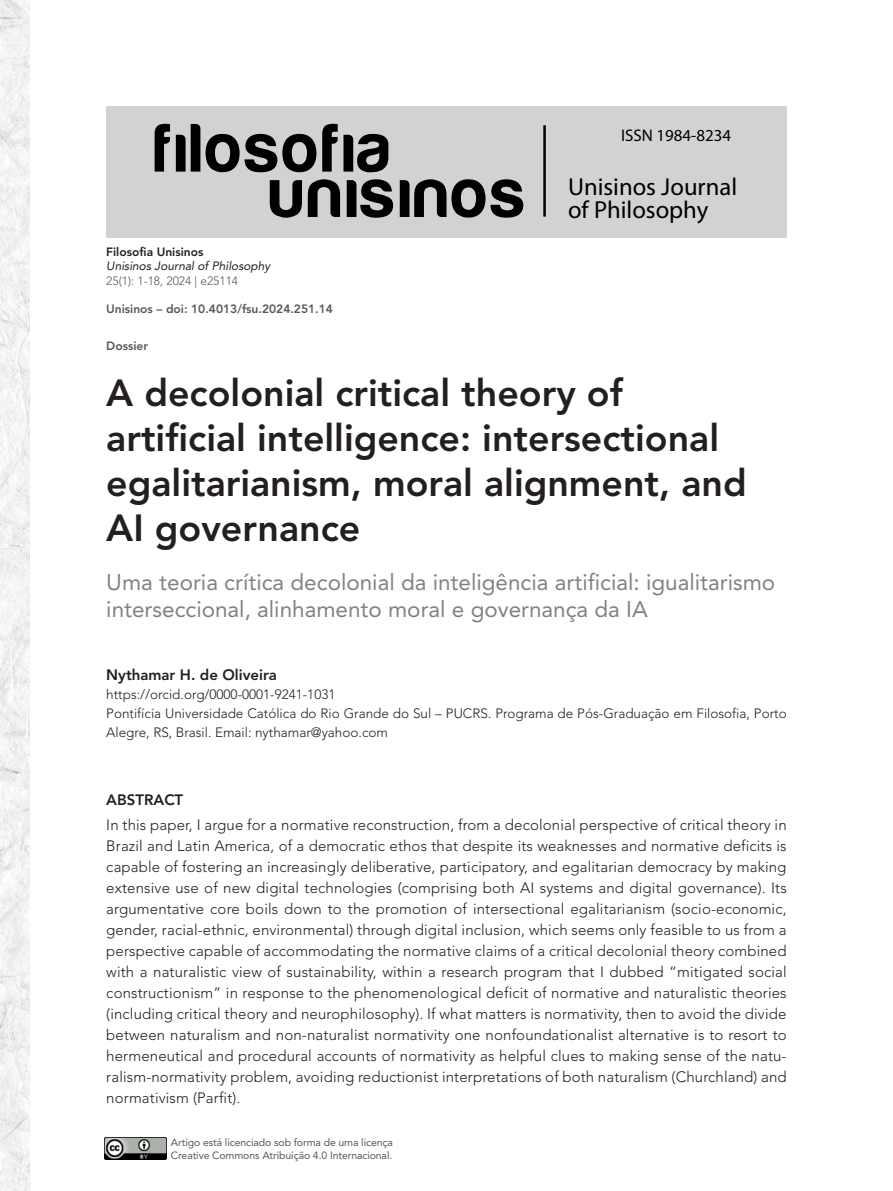
<style>
.page{position:relative;width:893px;height:1191px;background:#fff}
.page>*{position:absolute;margin:0;border:0;box-sizing:border-box;transform-origin:0 0}
.t1{font:800 37.5px/45px "Avenir LT Std";color:#231f20}
.t2{font:24.6px/22.2px "Myriad Pro";color:#000}
.t3{font:22.5px/27px "Avenir LT Std";color:#808285}
.t4{font:16.8px "Myriad Pro";color:#000}
.t5{font:300 15px/21px "Avenir LT Std";letter-spacing:.01em;color:#231f20;text-align:justify}
.t6{font:800 15px "Avenir LT Std";color:#231f20}
.t7{font:300 13.5px/18.8px "Avenir LT Std";color:#231f20}
.t8{font:800 12px "Avenir LT Std";color:#57585a}
.t9{font:italic 12px "Avenir LT Std";color:#231f20}
.t10{font:300 12px "Avenir LT Std";color:#57585a}
.t11{font:800 12px "Avenir LT Std";color:#231f20}
.t12{font:10.5px/12.6px "Avenir LT Std";letter-spacing:-.01em;color:#57585a}
</style>
<div class="page">
<img style="left:0;top:0;width:29px;height:1191px">
<img style="left:105px;top:1137px;width:62px;height:22px">
<div style="left:106px;top:106px;width:681px;height:132px;background:#d1d2d4"></div>
<svg style="left:155px;top:124px;width:15px;height:48px"></svg>
<svg style="left:176px;top:124px;width:24px;height:48px"></svg>
<svg style="left:206px;top:134px;width:110px;height:38px"></svg>
<svg style="left:322px;top:124px;width:66px;height:48px"></svg>
<svg style="left:270px;top:180px;width:32px;height:38px"></svg>
<svg style="left:308px;top:179px;width:32px;height:38px"></svg>
<svg style="left:347px;top:179px;width:46px;height:39px"></svg>
<svg style="left:400px;top:179px;width:123px;height:39px"></svg>
<hr style="left:543px;top:125px;width:3px;height:92px;background:#000">
<p class="t4" style="left:621px;top:125px;width:111px">ISSN 1984-8234</p>
<h2 class="t2" style="left:568px;top:176px;width:171px">Unisinos Journal of Philosophy</h2>
<p class="t11" style="left:106px;top:244px;width:99px">Filosofia Unisinos</p>
<p class="t9" style="left:106px;top:259px;width:166px">Unisinos Journal of Philosophy</p>
<p class="t10" style="left:106px;top:273px;width:133px">25(1): 1-18, 2024 | e25114</p>
<p class="t8" style="left:106px;top:302px;width:228px">Unisinos – doi: 10.4013/fsu.2024.251.14</p>
<p class="t8" style="left:106px;top:339px;width:43px">Dossier</p>
<h1 class="t1" style="left:106px;top:370px;width:642px">A decolonial critical theory of artificial intelligence: intersectional egalitarianism, moral alignment, and<br>AI governance</h1>
<h3 class="t3" style="left:106px;top:569px;width:670px">Uma teoria crítica decolonial da inteligência artificial: igualitarismo interseccional, alinhamento moral e governança da IA</h3>
<p class="t6" style="left:106px;top:665px;width:172px">Nythamar H. de Oliveira</p>
<p class="t7" style="left:106px;top:685px;width:682px">https://orcid.org/0000-0001-9241-1031<br>Pontifícia Universidade Católica do Rio Grande do Sul – PUCRS. Programa de Pós-Graduação em Filosofia, Porto<br>Alegre, RS, Brasil. Email: nythamar@yahoo.com</p>
<p class="t6" style="left:106px;top:790px;width:78px">ABSTRACT</p>
<p class="t5" style="left:106px;top:814px;width:682px">In this paper, I argue for a normative reconstruction, from a decolonial perspective of critical theory in Brazil and Latin America, of a democratic ethos that despite its weaknesses and normative deficits is capable of fostering an increasingly deliberative, participatory, and egalitarian democracy by making extensive use of new digital technologies (comprising both AI systems and digital governance). Its argumentative core boils down to the promotion of intersectional egalitarianism (socio-economic, gender, racial-ethnic, environmental) through digital inclusion, which seems only feasible to us from a perspective capable of accommodating the normative claims of a critical decolonial theory combined with a naturalistic view of sustainability, within a research program that I dubbed “mitigated social constructionism” in response to the phenomenological deficit of normative and naturalistic theories (including critical theory and neurophilosophy). If what matters is normativity, then to avoid the divide between naturalism and non-naturalist normativity one nonfoundationalist alternative is to resort to hermeneutical and procedural accounts of normativity as helpful clues to making sense of the natu&shy;ralism-normativity problem, avoiding reductionist interpretations of both naturalism (Churchland) and normativism (Parfit).</p>
<p class="t12" style="left:171px;top:1136px;width:224px">Artigo está licenciado sob forma de uma licença<br>Creative Commons Atribuição 4.0 Internacional.</p>
</div>
